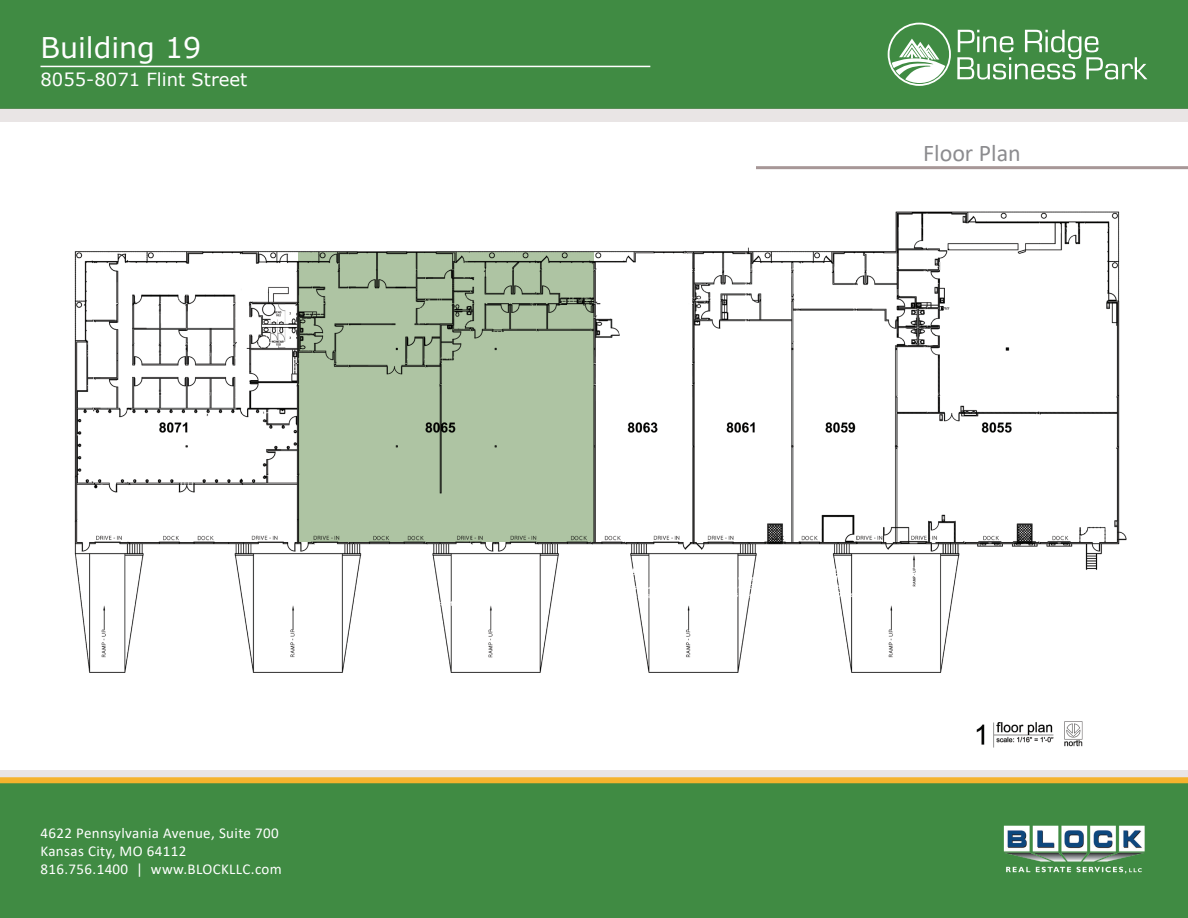
<style>
.page{position:relative;width:1188px;height:918px;background:#fff}
.page>*{position:absolute;margin:0;border:0;box-sizing:border-box;transform-origin:0 0}
.t1{font:28.5px "Verdana";color:#fff}
.t2{font:24px "Calibri";color:#8c8c8f}
.t3{font:18px "Verdana";color:#fff}
.t4{font:15px/18px "Calibri";letter-spacing:.025em;color:#fff}
</style>
<div class="page">
<div style="left:0;top:0;width:1188px;height:108px;background:#408b43"></div>
<div style="left:0;top:108px;width:1188px;height:682px;background:#e9e5e5"></div>
<div style="left:0;top:122px;width:1188px;height:648px;background:#fff"></div>
<div style="left:0;top:783px;width:1188px;height:135px;background:#408b43"></div>
<div style="left:0;top:777px;width:1188px;height:6px;background:#f5b32d"></div>
<hr style="left:40px;top:66px;width:610px;height:1px;background:#fff">
<hr style="left:756px;top:166px;width:432px;height:3px;background:#a79797">
<svg style="left:888px;top:23px;width:63px;height:63px"></svg>
<svg style="left:957px;top:30px;width:190px;height:50px"></svg>
<img style="left:1003px;top:825px;width:142px;height:49px">
<img style="left:74px;top:211px;width:1053px;height:537px">
<div style="left:299px;top:253px;width:295px;height:289px;background:#aec4a3"></div>
<h1 class="t1" style="left:40px;top:28px;width:162px">Building 19</h1>
<p class="t3" style="left:40px;top:67px;width:208px">8055-8071 Flint Street</p>
<p class="t4" style="left:40px;top:824px;width:243px">4622 Pennsylvania Avenue, Suite 700<br>Kansas City, MO 64112<br>816.756.1400 | www.BLOCKLLC.com</p>
<p class="t2" style="left:923px;top:136px;width:99px">Floor Plan</p>
</div>
